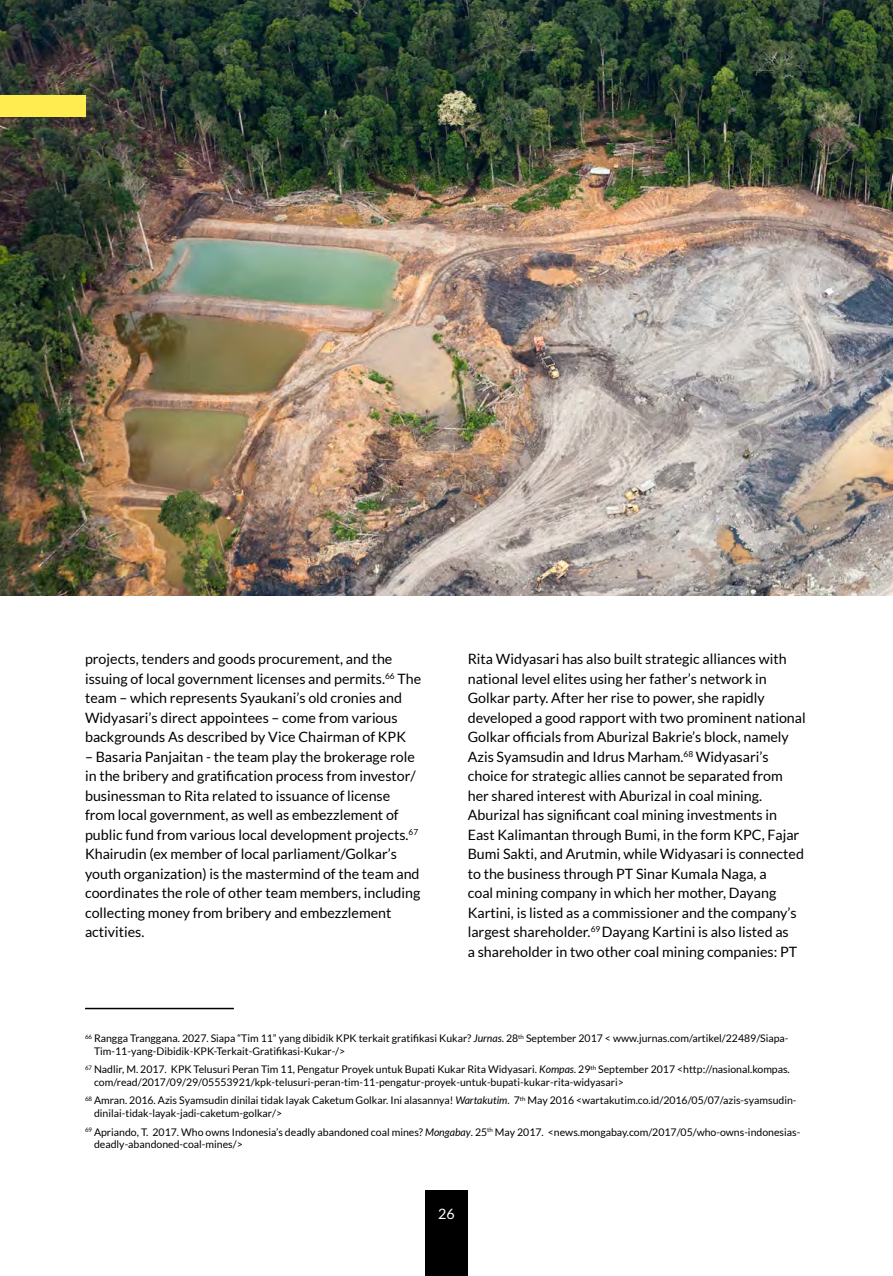
<style>
.page{position:relative;width:893px;height:1276px;background:#fff}
.page>*{position:absolute;margin:0;border:0;box-sizing:border-box;transform-origin:0 0}
.t1{font:14.25px/19.5px "Lato";color:#000}
.t2{font:14.25px "Lato";color:#fff}
.t3{font:10.5px/12.6px "Lato";color:#000}
.s1{font-style:italic}
</style>
<div class="page">
<hr style="left:85px;top:1007px;width:149px;height:2px;background:#000">
<img style="left:0;top:0;width:893px;height:595px">
<div style="left:425px;top:1191px;width:43px;height:85px;background:#000"></div>
<div style="left:0;top:96px;width:85px;height:21px;background:#ffec50"></div>
<p class="t1" style="left:85px;top:649px;width:338px">projects, tenders and goods procurement, and the issuing of local government licenses and permits.<sup>66</sup> The team – which represents Syaukani’s old cronies and Widyasari’s direct appointees – come from various backgrounds As described by Vice Chairman of KPK</p>
<p class="t1" style="left:85px;top:746px;width:337px">– Basaria Panjaitan - the team play the brokerage role in the bribery and gratification process from investor/ businessman to Rita related to issuance of license from local government, as well as embezzlement of public fund from various local development projects.<sup>67<br></sup>Khairudin (ex member of local parliament/Golkar’s youth organization) is the mastermind of the team and coordinates the role of other team members, including collecting money from bribery and embezzlement activities.</p>
<p class="t1" style="left:468px;top:649px;width:339px">Rita Widyasari has also built strategic alliances with national level elites using her father’s network in Golkar party. After her rise to power, she rapidly developed a good rapport with two prominent national Golkar officials from Aburizal Bakrie’s block, namely Azis Syamsudin and Idrus Marham.<sup>68</sup> Widyasari’s choice for strategic allies cannot be separated from her shared interest with Aburizal in coal mining.<br>Aburizal has significant coal mining investments in East Kalimantan through Bumi, in the form KPC, Fajar Bumi Sakti, and Arutmin, while Widyasari is connected to the business through PT Sinar Kumala Naga, a<br>coal mining company in which her mother, Dayang Kartini, is listed as a commissioner and the company’s largest shareholder.<sup>69</sup> Dayang Kartini is also listed as<br>a shareholder in two other coal mining companies: PT</p>
<p class="t3" style="left:94px;top:1032px;width:696px;text-indent:-9px"><sup>66</sup> Rangga Tranggana. 2027. Siapa “Tim 11” yang dibidik KPK terkait gratifikasi Kukar? <span class="s1">Jurnas</span>. 28<sup>th</sup> September 2017 &lt; www.jurnas.com/artikel/22489/Siapa-<br>Tim-11-yang-Dibidik-KPK-Terkait-Gratifikasi-Kukar-/&gt;</p>
<p class="t3" style="left:94px;top:1063px;width:697px;text-indent:-9px"><sup>67</sup> Nadlir, M. 2017. KPK Telusuri Peran Tim 11, Pengatur Proyek untuk Bupati Kukar Rita Widyasari. <span class="s1">Kompas.</span> 29<sup>th</sup> September 2017 &lt;http://nasional.kompas. com/read/2017/09/29/05553921/kpk-telusuri-peran-tim-11-pengatur-proyek-untuk-bupati-kukar-rita-widyasari&gt;</p>
<p class="t3" style="left:94px;top:1094px;width:704px;text-indent:-9px"><sup>68</sup> Amran. 2016. Azis Syamsudin dinilai tidak layak Caketum Golkar. Ini alasannya! <span class="s1">Wartakutim</span>. 7<sup>th</sup> May 2016 &lt;wartakutim.co.id/2016/05/07/azis-syamsudin&shy;dinilai-tidak-layak-jadi-caketum-golkar/&gt;</p>
<p class="t3" style="left:94px;top:1125px;width:708px;text-indent:-9px"><sup>69</sup> Apriando, T. 2017. Who owns Indonesia’s deadly abandoned coal mines? <span class="s1">Mongabay</span>. 25<sup>th</sup> May 2017. &lt;news.mongabay.com/2017/05/who-owns-indonesias&shy;deadly-abandoned-coal-mines/&gt;</p>
<p class="t2" style="left:438px;top:1205px;width:18px">26</p>
</div>
